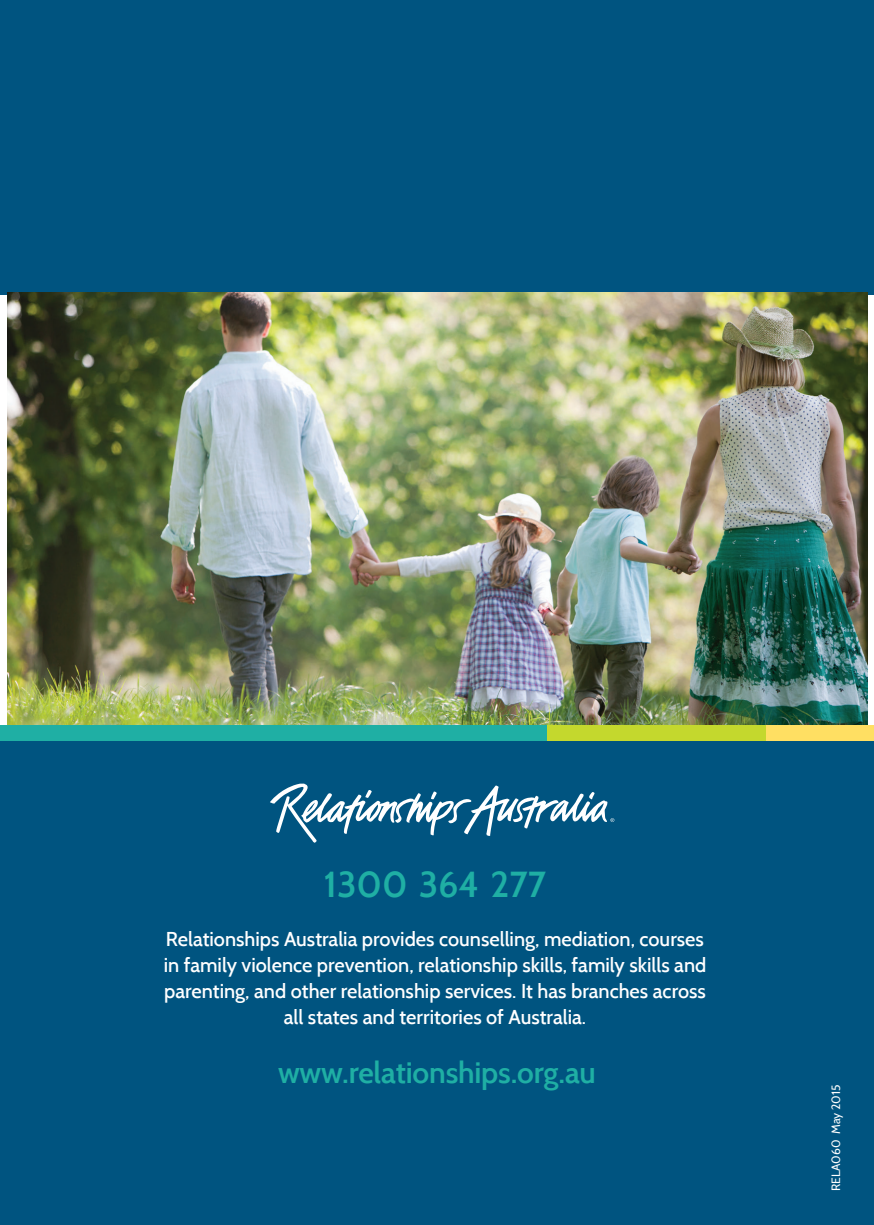
<style>
.page{position:relative;width:874px;height:1225px;background:#fff}
.page>*{position:absolute;margin:0;border:0;box-sizing:border-box;transform-origin:0 0}
.t1{font:600 36px "Cabin";color:#1fafa4}
.t2{font:600 30px "Cabin";letter-spacing:-.005em;color:#1fafa4}
.t3{font:500 20px/26px "Cabin";color:#fff;text-align:center}
.t4{font:12px "Cabin";color:#fff}
</style>
<div class="page">
<div style="left:0;top:0;width:872px;height:295px;background:#005480"></div>
<img style="left:8px;top:292px;width:859px;height:434px">
<div style="left:0;top:726px;width:872px;height:499px;background:#005480"></div>
<div style="left:0;top:726px;width:547px;height:15px;background:#1fafa4"></div>
<div style="left:547px;top:726px;width:219px;height:15px;background:#c4d82d"></div>
<div style="left:766px;top:726px;width:107px;height:15px;background:#ffdf62"></div>
<svg style="left:270px;top:783px;width:344px;height:60px"></svg>
<h1 class="t1" style="left:324px;top:862px;width:223px">1300 364 277</h1>
<p class="t3" style="left:164px;top:925px;width:544px">Relationships Australia provides counselling, mediation, courses in family violence prevention, relationship skills, family skills and parenting, and other relationship services. It has branches across all states and territories of Australia.</p>
<h2 class="t2" style="left:278px;top:1053px;width:319px">www.relationships.org.au</h2>
<p class="t4" style="left:828px;top:1190px;width:108px;rotate:-90deg">RELA060 May 2015</p>
</div>
